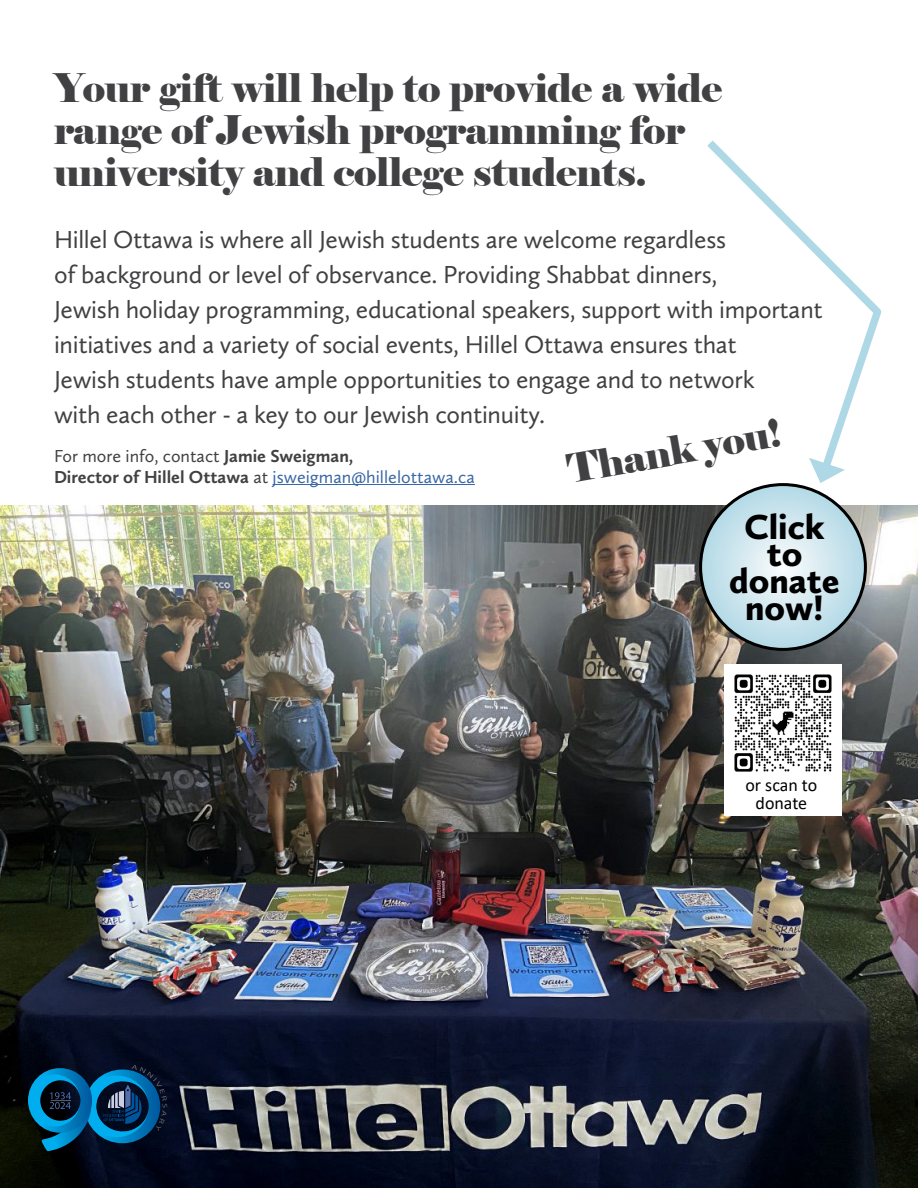
<style>
.page{position:relative;width:918px;height:1188px;background:#fff}
.page>*{position:absolute;margin:0;border:0;box-sizing:border-box;transform-origin:0 0}
.t1{font:39.3px/42.3px "Elephant";letter-spacing:-.01em;color:#414042}
.t2{font:900 36px/27px "Calluna Sans";color:#000;text-align:center}
.t3{font:25.5px/35px "Calluna Sans";letter-spacing:-.01em;color:#414042}
.t4{font:700 18px/21px "Calluna Sans";color:#414042}
.t5{font:18px/18px "Calibri";color:#000;text-align:center}
.s1{font-weight:400}
.s2{font-weight:400;color:#3a68a5}
</style>
<div class="page">
<img style="left:0;top:505px;width:918px;height:683px">
<hr style="left:273px;top:484px;width:202px;height:1px;background:#3a68a5">
<svg style="left:701px;top:485px;width:164px;height:164px;background:#c6dee7"></svg>
<svg style="left:707px;top:140px;width:175px;height:318px"></svg>
<svg style="left:809px;top:458px;width:36px;height:25px"></svg>
<svg style="left:29px;top:1065px;width:138px;height:86px;background:#07456b"></svg>
<div style="left:724px;top:664px;width:118px;height:151px;background:#fff"></div>
<img style="left:734px;top:674px;width:98px;height:98px">
<h1 class="t1" style="left:54px;top:67px;width:670px">Your gift will help to provide a wide range of Jewish programming for university and college students.</h1>
<p class="t3" style="left:54px;top:222px;width:770px">Hillel Ottawa is where all Jewish students are welcome regardless<br>of background or level of observance. Providing Shabbat dinners,<br>Jewish holiday programming, educational speakers, support with important initiatives and a variety of social events, Hillel Ottawa ensures that<br>Jewish students have ample opportunities to engage and to network<br>with each other - a key to our Jewish continuity.</p>
<p class="t4" style="left:54px;top:445px;width:422px"><span class="s1">For more info, contact</span> Jamie Sweigman,<br>Director of Hillel Ottawa <span class="s1">at</span> <span class="s2">jsweigman@hillelottawa.ca</span></p>
<h1 class="t1" style="left:564px;top:449px;width:218px;rotate:-10deg">Thank you!</h1>
<h2 class="t2" style="left:729px;top:513px;width:112px">Click to donate now!</h2>
<p class="t5" style="left:745px;top:775px;width:73px">or scan to donate</p>
</div>
